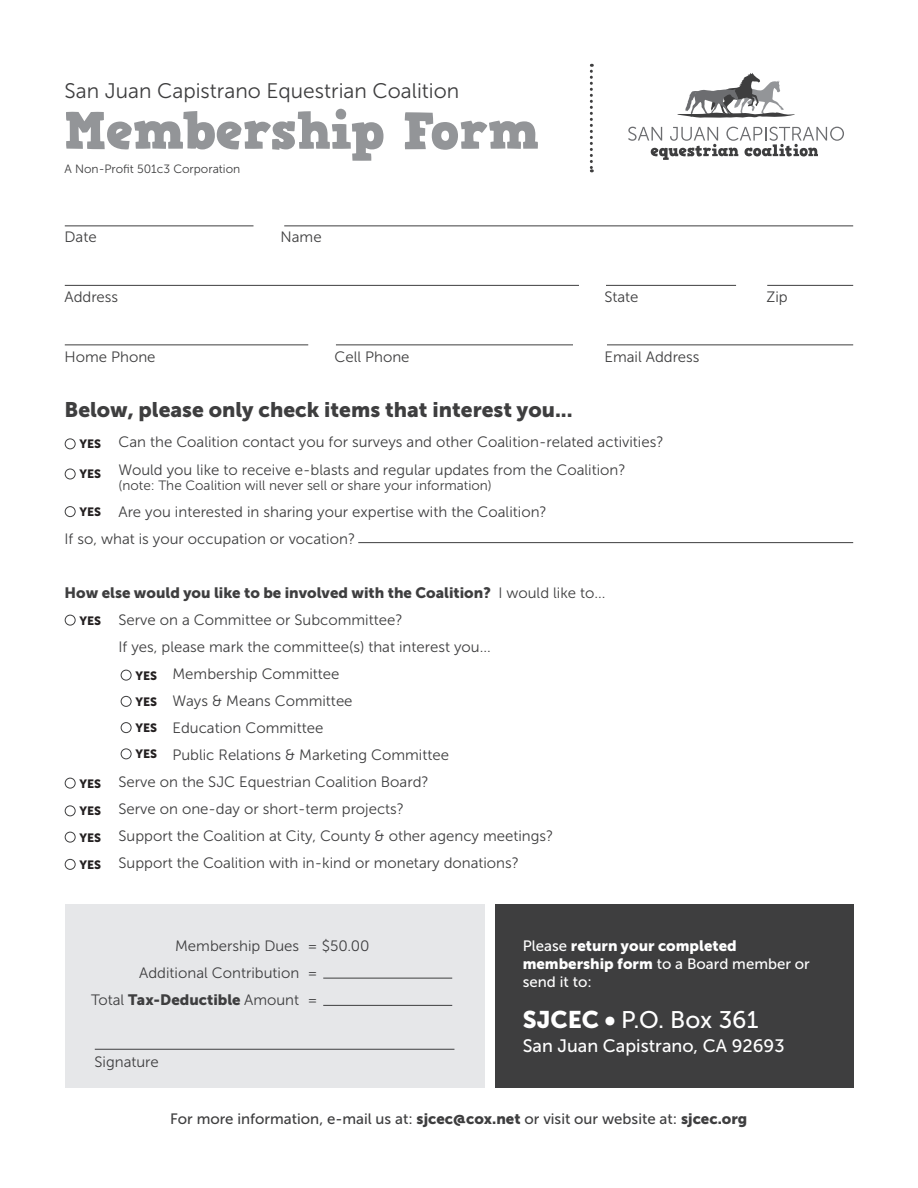
<style>
.page{position:relative;width:918px;height:1188px;background:#fff}
.page>*{position:absolute;margin:0;border:0;box-sizing:border-box;transform-origin:0 0}
.t1{font:52.05px "HVD Comic Serif Pro";color:#939598}
.t2{font:24px "Museo Sans 500";color:#fff}
.t3{font:21px "Museo Sans 900";color:#3e3e3f}
.t4{font:21px "Museo Sans 300";color:#3e3e3f}
.t5{font:18px "Museo Sans 500";color:#fff}
.t6{font:15px "Museo Sans 300";color:#3e3e3f}
.t7{font:15px "Museo Sans 900";color:#3e3e3f}
.t8{font:15px "Museo Sans 500";color:#3e3e3f}
.t9{font:15px/18px "Museo Sans 900";color:#fff}
.t10{font:13.5px "Museo Sans 300";color:#3e3e3f}
.t11{font:12px "Museo Sans 900";color:#231f20}
.t12{font:12px "Museo Sans 300";color:#3e3e3f}
.s1{font-family:"Museo Sans 300"}
.s2{font-family:"Museo Sans 500"}
.s3{font-family:"Museo Sans 900"}
</style>
<div class="page">
<div style="left:65px;top:904px;width:419px;height:184px;background:#e6e7e9"></div>
<div style="left:495px;top:904px;width:358px;height:184px;background:#3e3e3f"></div>
<svg style="left:677px;top:73px;width:118px;height:45px"></svg>
<svg style="left:628px;top:127px;width:216px;height:33px"></svg>
<svg style="left:590px;top:64px;width:3px;height:108px"></svg>
<hr style="left:65px;top:226px;width:189px;height:1px;background:#3e3e3f">
<hr style="left:65px;top:285px;width:514px;height:1px;background:#3e3e3f">
<hr style="left:65px;top:344px;width:243px;height:1px;background:#3e3e3f">
<hr style="left:358px;top:542px;width:495px;height:1px;background:#3e3e3f">
<hr style="left:323px;top:978px;width:129px;height:1px;background:#3e3e3f">
<hr style="left:323px;top:1005px;width:129px;height:1px;background:#3e3e3f">
<hr style="left:95px;top:1049px;width:359px;height:1px;background:#3e3e3f">
<hr style="left:336px;top:344px;width:237px;height:1px;background:#3e3e3f">
<hr style="left:607px;top:344px;width:246px;height:1px;background:#3e3e3f">
<hr style="left:606px;top:285px;width:130px;height:1px;background:#3e3e3f">
<hr style="left:767px;top:285px;width:86px;height:1px;background:#3e3e3f">
<hr style="left:284px;top:226px;width:569px;height:1px;background:#3e3e3f">
<div style="left:65px;top:438px;width:11px;height:11px;border:1px solid #3e3e3f;border-radius:50%"></div>
<div style="left:65px;top:469px;width:11px;height:10px;border:1px solid #3e3e3f;border-radius:50%"></div>
<div style="left:65px;top:506px;width:11px;height:11px;border:1px solid #3e3e3f;border-radius:50%"></div>
<div style="left:65px;top:615px;width:11px;height:11px;border:1px solid #3e3e3f;border-radius:50%"></div>
<div style="left:65px;top:778px;width:11px;height:11px;border:1px solid #3e3e3f;border-radius:50%"></div>
<div style="left:65px;top:805px;width:11px;height:11px;border:1px solid #3e3e3f;border-radius:50%"></div>
<div style="left:65px;top:832px;width:11px;height:11px;border:1px solid #3e3e3f;border-radius:50%"></div>
<div style="left:65px;top:859px;width:11px;height:11px;border:1px solid #3e3e3f;border-radius:50%"></div>
<div style="left:121px;top:670px;width:11px;height:11px;border:1px solid #3e3e3f;border-radius:50%"></div>
<div style="left:121px;top:696px;width:11px;height:11px;border:1px solid #3e3e3f;border-radius:50%"></div>
<div style="left:121px;top:722px;width:11px;height:11px;border:1px solid #3e3e3f;border-radius:50%"></div>
<div style="left:121px;top:748px;width:11px;height:11px;border:1px solid #3e3e3f;border-radius:50%"></div>
<p class="t4" style="left:64px;top:80px;width:396px">San Juan Capistrano Equestrian Coalition</p>
<p class="t1" style="left:64px;top:91px;width:476px">Membership Form</p>
<p class="t12" style="left:64px;top:163px;width:177px">A Non-Profit 501c3 Corporation</p>
<p class="t6" style="left:64px;top:229px;width:34px">Date</p>
<p class="t6" style="left:280px;top:229px;width:43px">Name</p>
<p class="t6" style="left:64px;top:289px;width:55px">Address</p>
<p class="t6" style="left:604px;top:289px;width:36px">State</p>
<p class="t6" style="left:766px;top:289px;width:23px">Zip</p>
<p class="t6" style="left:64px;top:349px;width:93px">Home Phone</p>
<p class="t6" style="left:334px;top:349px;width:77px">Cell Phone</p>
<p class="t6" style="left:604px;top:349px;width:97px">Email Address</p>
<p class="t3" style="left:64px;top:398px;width:510px">Below, please only check items that interest you...</p>
<p class="t6" style="left:118px;top:434px;width:547px">Can the Coalition contact you for surveys and other Coalition-related activities?</p>
<p class="t6" style="left:118px;top:462px;width:509px">Would you like to receive e-blasts and regular updates from the Coalition?</p>
<p class="t10" style="left:118px;top:478px;width:375px">(note: The Coalition will never sell or share your information)</p>
<p class="t6" style="left:118px;top:504px;width:430px">Are you interested in sharing your expertise with the Coalition?</p>
<p class="t6" style="left:64px;top:531px;width:292px">If so, what is your occupation or vocation?</p>
<p class="t7" style="left:64px;top:584px;width:543px">How else would you like to be involved with the Coalition? <span class="s1">I would like to...</span></p>
<p class="t6" style="left:118px;top:612px;width:286px">Serve on a Committee or Subcommittee?</p>
<p class="t6" style="left:118px;top:639px;width:374px">If yes, please mark the committee(s) that interest you...</p>
<p class="t6" style="left:172px;top:666px;width:169px">Membership Committee</p>
<p class="t6" style="left:172px;top:693px;width:182px">Ways &amp; Means Committee</p>
<p class="t6" style="left:172px;top:720px;width:152px">Education Committee</p>
<p class="t6" style="left:172px;top:747px;width:278px">Public Relations &amp; Marketing Committee</p>
<p class="t6" style="left:118px;top:774px;width:312px">Serve on the SJC Equestrian Coalition Board?</p>
<p class="t6" style="left:118px;top:801px;width:287px">Serve on one-day or short-term projects?</p>
<p class="t6" style="left:118px;top:828px;width:436px">Support the Coalition at City, County &amp; other agency meetings?</p>
<p class="t6" style="left:118px;top:855px;width:402px">Support the Coalition with in-kind or monetary donations?</p>
<p class="t11" style="left:80px;top:437px;width:23px">YES</p>
<p class="t11" style="left:80px;top:467px;width:23px">YES</p>
<p class="t11" style="left:80px;top:505px;width:23px">YES</p>
<p class="t11" style="left:80px;top:614px;width:23px">YES</p>
<p class="t11" style="left:136px;top:669px;width:23px">YES</p>
<p class="t11" style="left:136px;top:695px;width:23px">YES</p>
<p class="t11" style="left:136px;top:721px;width:23px">YES</p>
<p class="t11" style="left:136px;top:747px;width:23px">YES</p>
<p class="t11" style="left:80px;top:777px;width:23px">YES</p>
<p class="t11" style="left:80px;top:804px;width:23px">YES</p>
<p class="t11" style="left:80px;top:831px;width:23px">YES</p>
<p class="t11" style="left:80px;top:858px;width:23px">YES</p>
<p class="t6" style="left:175px;top:938px;width:126px">Membership Dues</p>
<p class="t6" style="left:139px;top:965px;width:162px">Additional Contribution</p>
<p class="t7" style="left:91px;top:991px;width:210px"><span class="s1">Total</span> Tax-Deductible <span class="s1">Amount</span></p>
<p class="t6" style="left:308px;top:938px;width:64px">= $50.00</p>
<p class="t6" style="left:308px;top:965px;width:12px">=</p>
<p class="t6" style="left:308px;top:992px;width:12px">=</p>
<p class="t6" style="left:94px;top:1053px;width:66px">Signature</p>
<p class="t9" style="left:523px;top:937px;width:289px"><span class="s2">Please</span> return your completed membership form <span class="s2">to a Board member or send it to:</span></p>
<p class="t2" style="left:523px;top:1007px;width:237px"><span class="s3">SJCEC •</span> P.O. Box 361</p>
<p class="t5" style="left:523px;top:1036px;width:263px">San Juan Capistrano, CA 92693</p>
<p class="t8" style="left:170px;top:1111px;width:579px">For more information, e-mail us at: <span class="s3">sjcec@cox.net</span> or visit our website at: <span class="s3">sjcec.org</span></p>
</div>
